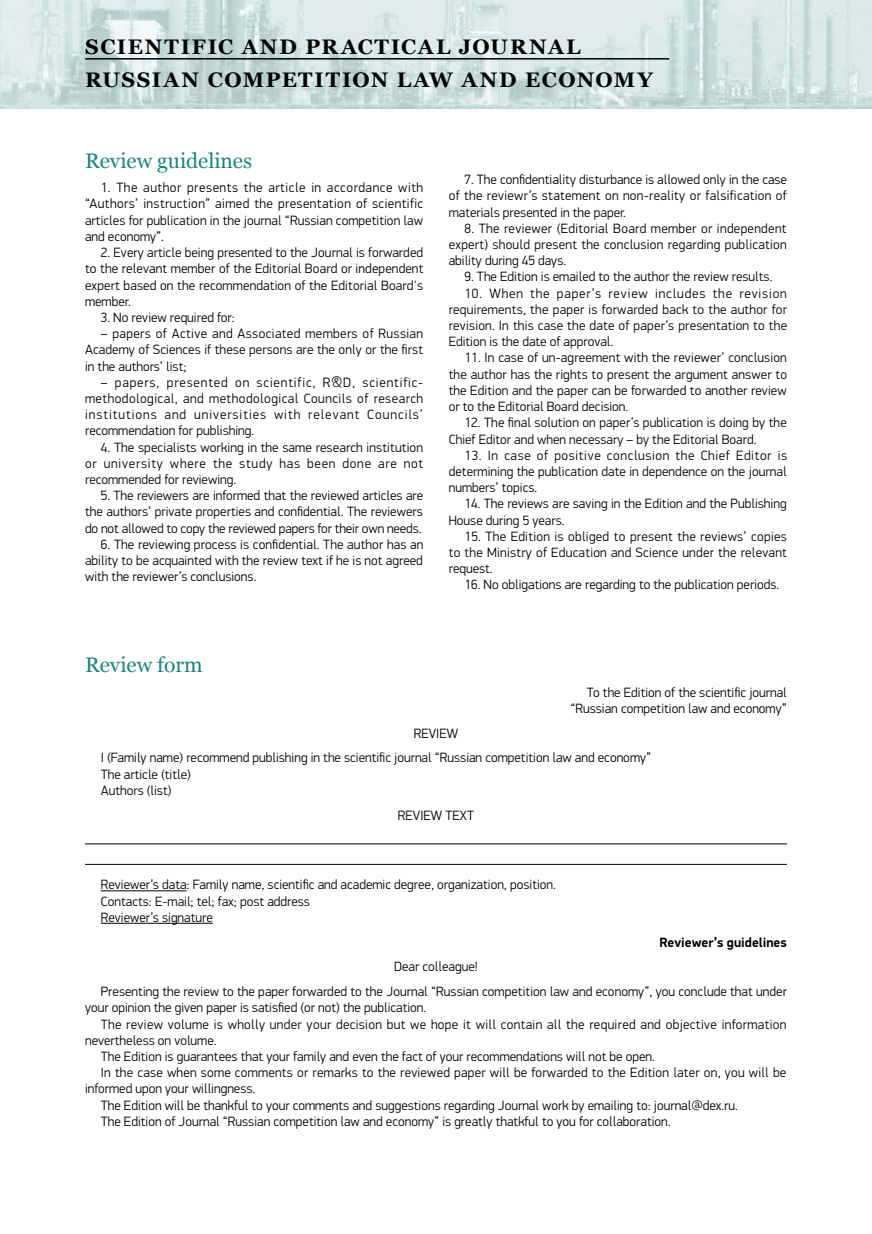
<style>
.page{position:relative;width:872px;height:1234px;background:#fff}
.page>*{position:absolute;margin:0;border:0;box-sizing:border-box;transform-origin:0 0}
.t1{font:700 21px "Georgia";letter-spacing:.075em;color:#000}
.t2{font:21px "Georgia";color:#1a857f}
.t3{font:300 13.5px/16.2px "PF Din Display Pro";color:#000;text-align:justify}
.t4{font:300 13.5px "PF Din Display Pro";letter-spacing:.025em;color:#000}
.t5{font:300 13.5px "PF Din Display Pro";letter-spacing:.02em;color:#000}
.t6{font:700 13.5px "PF Din Display Pro";color:#000}
</style>
<div class="page">
<img style="left:0;top:0;width:872px;height:109px">
<hr style="left:85px;top:58px;width:584px;height:2px;background:#000">
<hr style="left:85px;top:843px;width:702px;height:1px;background:#000">
<hr style="left:85px;top:863px;width:702px;height:1px;background:#000">
<hr style="left:101px;top:890px;width:86px;height:1px;background:#000">
<hr style="left:101px;top:922px;width:112px;height:1px;background:#000">
<h1 class="t1" style="left:85px;top:35px;width:497px">SCIENTIFIC AND PRACTICAL JOURNAL</h1>
<h1 class="t1" style="left:85px;top:67px;width:569px">RUSSIAN COMPETITION LAW AND ECONOMY</h1>
<h1 class="t2" style="left:85px;top:148px;width:169px">Review guidelines</h1>
<p class="t3" style="left:85px;top:180px;width:340px;text-indent:16px">1. The author presents the article in accordance with “Authors’ instruction” aimed the presentation of scientific articles for publication in the journal “Russian competition law and economy”.</p>
<p class="t3" style="left:85px;top:244px;width:340px;text-indent:16px">2. Every article being presented to the Journal is forwarded to the relevant member of the Editorial Board or independent expert based on the recommendation of the Editorial Board's member.</p>
<p class="t3" style="left:101px;top:309px;width:136px">3. No review required for:</p>
<p class="t3" style="left:85px;top:325px;width:339px;text-indent:16px">– papers of Active and Associated members of Russian Academy of Sciences if these persons are the only or the first in the authors’ list;</p>
<p class="t3" style="left:85px;top:374px;width:339px;text-indent:16px">– papers, presented on scientific, R&amp;D, scientific&shy;methodological, and methodological Councils of research institutions and universities with relevant Councils’ recommendation for publishing.</p>
<p class="t3" style="left:85px;top:439px;width:340px;text-indent:16px">4. The specialists working in the same research institution or university where the study has been done are not recommended for reviewing.</p>
<p class="t3" style="left:85px;top:487px;width:340px;text-indent:16px">5. The reviewers are informed that the reviewed articles are the authors’ private properties and confidential. The reviewers do not allowed to copy the reviewed papers for their own needs.</p>
<p class="t3" style="left:85px;top:536px;width:340px;text-indent:16px">6. The reviewing process is confidential. The author has an ability to be acquainted with the review text if he is not agreed with the reviewer’s conclusions.</p>
<h1 class="t2" style="left:85px;top:652px;width:119px">Review form</h1>
<p class="t3" style="left:449px;top:172px;width:340px;text-indent:16px">7. The confidentiality disturbance is allowed only in the case of the reviewr’s statement on non-reality or falsification of materials presented in the paper.</p>
<p class="t3" style="left:449px;top:220px;width:339px;text-indent:16px">8. The reviewer (Editorial Board member or independent expert) should present the conclusion regarding publication ability during 45 days.</p>
<p class="t3" style="left:464px;top:269px;width:309px">9. The Edition is emailed to the author the review results.</p>
<p class="t3" style="left:449px;top:285px;width:340px;text-indent:16px">10. When the paper’s review includes the revision requirements, the paper is forwarded back to the author for revision. In this case the date of paper’s presentation to the Edition is the date of approval.</p>
<p class="t3" style="left:449px;top:350px;width:340px;text-indent:16px">11. In case of un-agreement with the reviewer’ conclusion the author has the rights to present the argument answer to the Edition and the paper can be forwarded to another review or to the Editorial Board decision.</p>
<p class="t3" style="left:449px;top:415px;width:339px;text-indent:16px">12. The final solution on paper’s publication is doing by the<br>Chief Editor and when necessary – by the Editorial Board.</p>
<p class="t3" style="left:449px;top:447px;width:340px;text-indent:16px">13. In case of positive conclusion the Chief Editor is determining the publication date in dependence on the journal numbers’ topics.</p>
<p class="t3" style="left:449px;top:496px;width:339px;text-indent:16px">14. The reviews are saving in the Edition and the Publishing<br>House during 5 years.</p>
<p class="t3" style="left:449px;top:528px;width:340px;text-indent:16px">15. The Edition is obliged to present the reviews’ copies to the Ministry of Education and Science under the relevant request.</p>
<p class="t3" style="left:464px;top:577px;width:316px">16. No obligations are regarding to the publication periods.</p>
<p class="t3" style="left:570px;top:684px;width:218px;text-align:right">To the Edition of the scientific journal “Russian competition law and economy”</p>
<p class="t3" style="left:101px;top:720px;width:552px;line-height:24.8px;text-indent:313px">REVIEW<br>I (Family name) recommend publishing in the scientific journal “Russian competition law and economy”</p>
<p class="t3" style="left:101px;top:766px;width:92px">The article (title)<br>Authors (list)</p>
<p class="t3" style="left:398px;top:806px;width:78px">REVIEW TEXT</p>
<p class="t3" style="left:101px;top:876px;width:456px;text-align:left">Reviewer’s data: Family name, scientific and academic degree, organization, position.<br>Contacts: E-mail; tel; fax; post address<br>Reviewer’s signature</p>
<p class="t6" style="left:659px;top:933px;width:129px">Reviewer’s guidelines</p>
<p class="t3" style="left:101px;top:954px;width:687px;line-height:24.8px;text-indent:293px">Dear colleague!<br>Presenting the review to the paper forwarded to the Journal “Russian competition law and economy”, you conclude that under</p>
<p class="t3" style="left:85px;top:999px;width:343px">your opinion the given paper is satisfied (or not) the publication.</p>
<p class="t4" style="left:101px;top:1015px;width:687px">The review volume is wholly under your decision but we hope it will contain all the required and objective information</p>
<p class="t3" style="left:85px;top:1031px;width:133px">nevertheless on volume.</p>
<p class="t3" style="left:101px;top:1048px;width:556px">The Edition is guarantees that your family and even the fact of your recommendations will not be open.</p>
<p class="t5" style="left:101px;top:1064px;width:687px">In the case when some comments or remarks to the reviewed paper will be forwarded to the Edition later on, you will be</p>
<p class="t3" style="left:85px;top:1080px;width:172px">informed upon your willingness.</p>
<p class="t3" style="left:101px;top:1096px;width:638px">The Edition will be thankful to your comments and suggestions regarding Journal work by emailing to: journal@dex.ru.</p>
<p class="t3" style="left:101px;top:1112px;width:571px">The Edition of Journal “Russian competition law and economy” is greatly thatkful to you for collaboration.</p>
</div>
